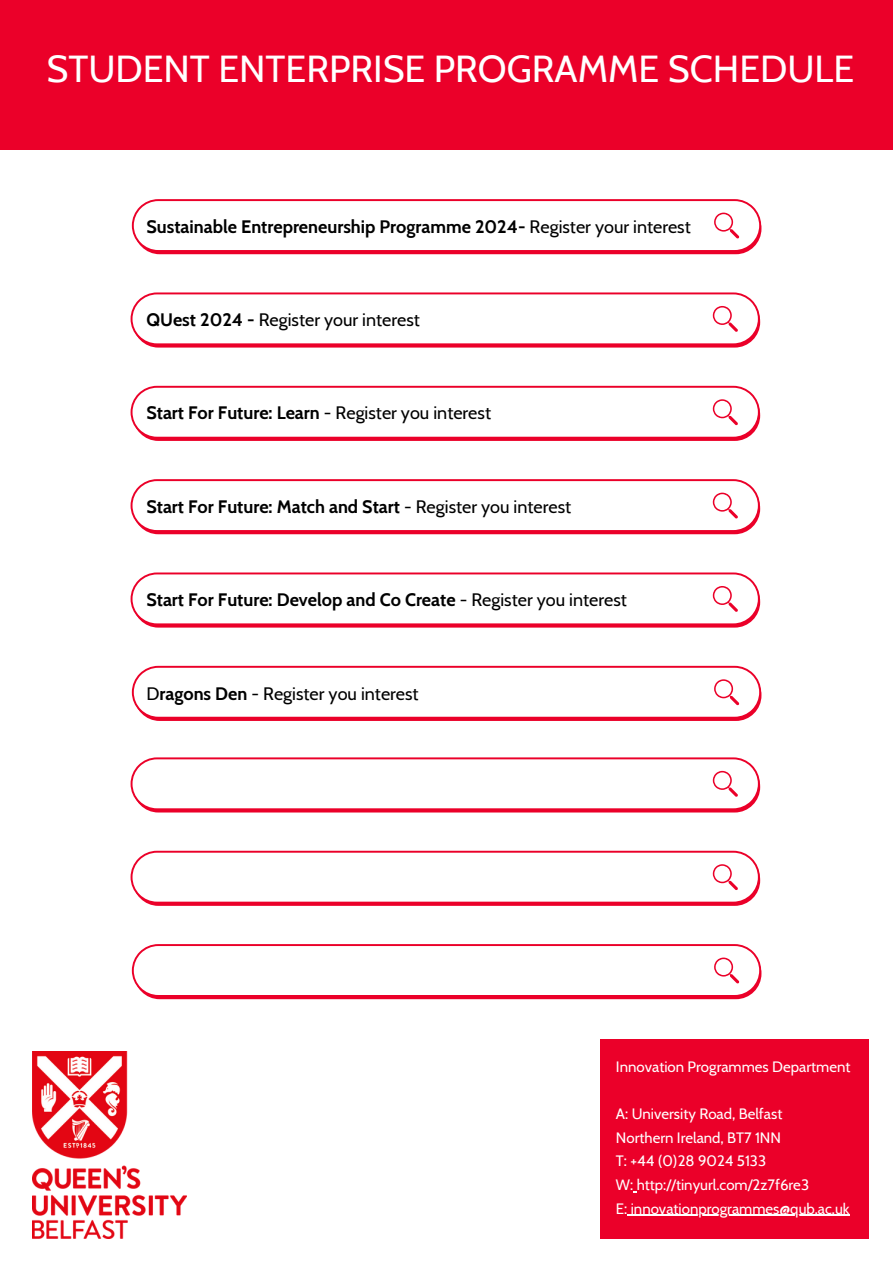
<style>
.page{position:relative;width:893px;height:1264px;background:#fff}
.page>*{position:absolute;margin:0;border:0;box-sizing:border-box;transform-origin:0 0}
.t1{font:37.5px "Cabin";color:#fff}
.t2{font:700 18px "Cabin";color:#000}
.t3{font:18px "Cabin";color:#000}
.t4{font:15px "Cabin";color:#fff}
.s1{font-weight:400}
.s2{font-weight:700}
</style>
<div class="page">
<div style="left:134px;top:203px;width:627px;height:51px;background:#eb0029;border-radius:25px"></div>
<svg style="left:132px;top:199px;width:629px;height:53px;background:#fdeaed"></svg>
<div style="left:133px;top:297px;width:627px;height:50px;background:#eb0029;border-radius:25px"></div>
<svg style="left:130px;top:292px;width:629px;height:53px;background:#fdebee"></svg>
<div style="left:0;top:0;width:892px;height:150px;background:#eb0029"></div>
<div style="left:133px;top:390px;width:627px;height:51px;background:#eb0029;border-radius:25px"></div>
<svg style="left:130px;top:386px;width:629px;height:52px;background:#fdedf0"></svg>
<div style="left:133px;top:483px;width:627px;height:51px;background:#eb0029;border-radius:25px"></div>
<svg style="left:130px;top:479px;width:629px;height:53px;background:#fdeaed"></svg>
<div style="left:133px;top:576px;width:627px;height:51px;background:#eb0029;border-radius:25px"></div>
<svg style="left:130px;top:572px;width:629px;height:53px;background:#fdebee"></svg>
<div style="left:134px;top:670px;width:627px;height:51px;background:#eb0029;border-radius:25px"></div>
<svg style="left:132px;top:666px;width:629px;height:52px;background:#fdedf0"></svg>
<div style="left:133px;top:761px;width:627px;height:51px;background:#eb0029;border-radius:25px"></div>
<svg style="left:130px;top:757px;width:629px;height:53px;background:#fdebee"></svg>
<div style="left:133px;top:855px;width:627px;height:50px;background:#eb0029;border-radius:25px"></div>
<svg style="left:130px;top:850px;width:629px;height:53px;background:#fdecef"></svg>
<div style="left:134px;top:948px;width:627px;height:51px;background:#eb0029;border-radius:25px"></div>
<svg style="left:132px;top:944px;width:629px;height:52px;background:#fdeef0"></svg>
<img style="left:32px;top:1051px;width:154px;height:187px">
<div style="left:600px;top:1039px;width:268px;height:199px;background:#eb0029"></div>
<hr style="left:627px;top:1214px;width:222px;height:1px;background:#fff">
<h1 class="t1" style="left:46px;top:46px;width:809px">STUDENT ENTERPRISE PROGRAMME SCHEDULE</h1>
<h2 class="t2" style="left:146px;top:216px;width:546px">Sustainable Entrepreneurship Programme 2024- <span class="s1">Register your interest</span></h2>
<p class="t3" style="left:146px;top:309px;width:275px"><span class="s2">QUest 2024 -</span> Register your interest</p>
<p class="t2" style="left:146px;top:402px;width:346px">Start For Future: Learn <span class="s1">- Register you interest</span></p>
<h2 class="t2" style="left:146px;top:495px;width:426px">Start For Future: Match and Start <span class="s1">- Register you interest</span></h2>
<p class="t2" style="left:146px;top:588px;width:482px">Start For Future: Develop and Co Create <span class="s1">- Register you interest</span></p>
<p class="t3" style="left:146px;top:683px;width:274px">D<span class="s2">ragons Den</span> - Register you interest</p>
<h2 class="t4" style="left:616px;top:1057px;width:236px">Innovation Programmes Department</h2>
<p class="t4" style="left:616px;top:1104px;width:168px">A: University Road, Belfast</p>
<h2 class="t4" style="left:616px;top:1128px;width:167px">Northern Ireland, BT7 1NN</h2>
<p class="t4" style="left:616px;top:1151px;width:152px">T: +44 (0)28 9024 5133</p>
<h2 class="t4" style="left:616px;top:1175px;width:195px">W: http://tinyurl.com/2z7f6re3</h2>
<p class="t4" style="left:616px;top:1199px;width:235px">E: innovationprogrammes@qub.ac.uk</p>
</div>
